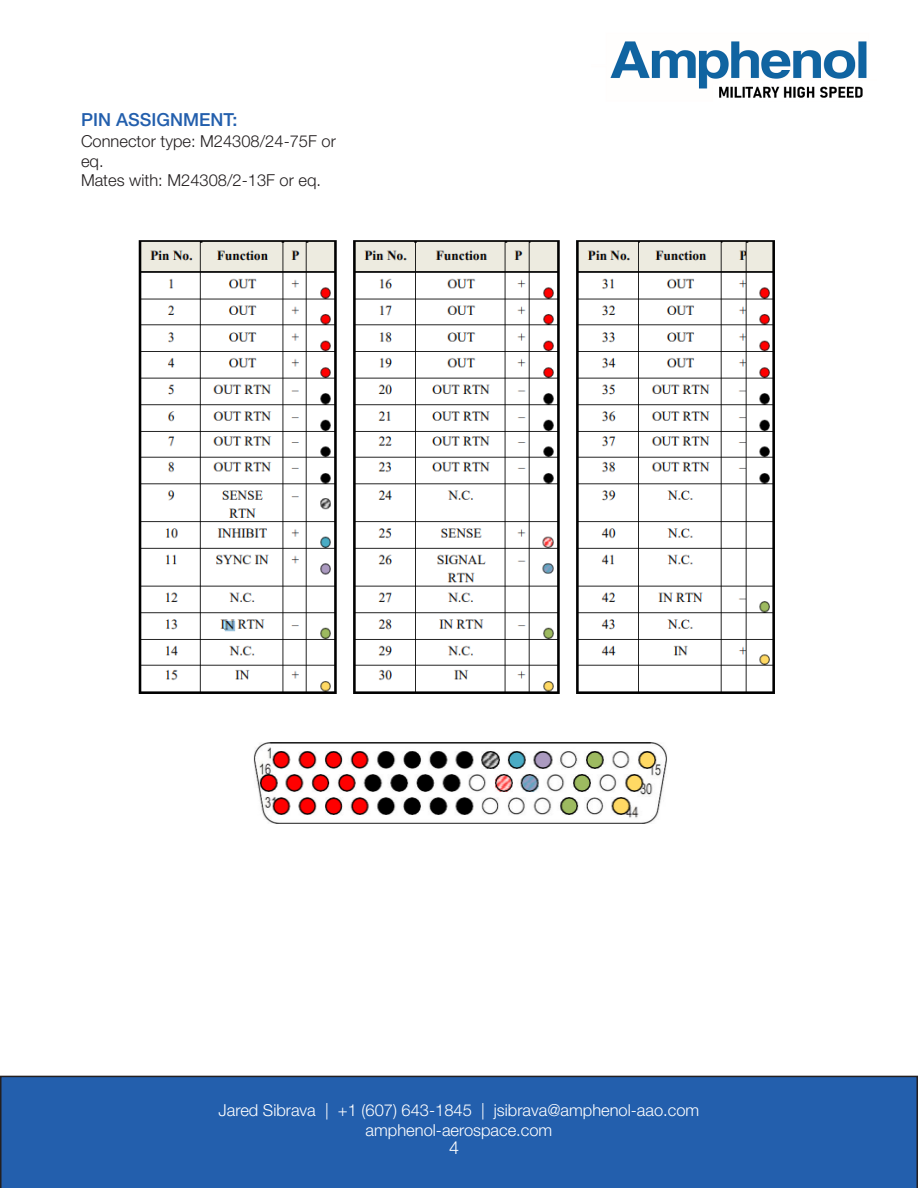
<style>
.page{position:relative;width:918px;height:1188px;background:#fff}
.page>*{position:absolute;margin:0;border:0;box-sizing:border-box;transform-origin:0 0}
.t1{font:500 18px "Helvetica Neue LT Std";color:#235fad}
.t2{font:300 18px "Helvetica Neue LT Std";color:#fff}
.t3{font:300 16.5px/19.8px "Helvetica Neue LT Std";color:#fff;text-align:center}
.t4{font:300 16.5px/19.8px "Helvetica Neue LT Std";color:#231f20}
</style>
<div class="page">
<img style="left:610px;top:41px;width:257px;height:57px">
<div style="left:0;top:1076px;width:918px;height:112px;background:#235fad"></div>
<img style="left:138px;top:240px;width:637px;height:454px">
<img style="left:253px;top:742px;width:414px;height:82px">
<p class="t1" style="left:81px;top:109px;width:158px">PIN ASSIGNMENT:</p>
<p class="t4" style="left:81px;top:131px;width:256px">Connector type: M24308/24-75F or eq.</p>
<p class="t4" style="left:81px;top:170px;width:242px">Mates with: M24308/2-13F or eq.</p>
<p class="t3" style="left:219px;top:1100px;width:482px">Jared Sibrava | +1 (607) 643-1845 | jsibrava@amphenol-aao.com amphenol-aerospace.com</p>
<p class="t2" style="left:449px;top:1136px;width:12px">4</p>
</div>
